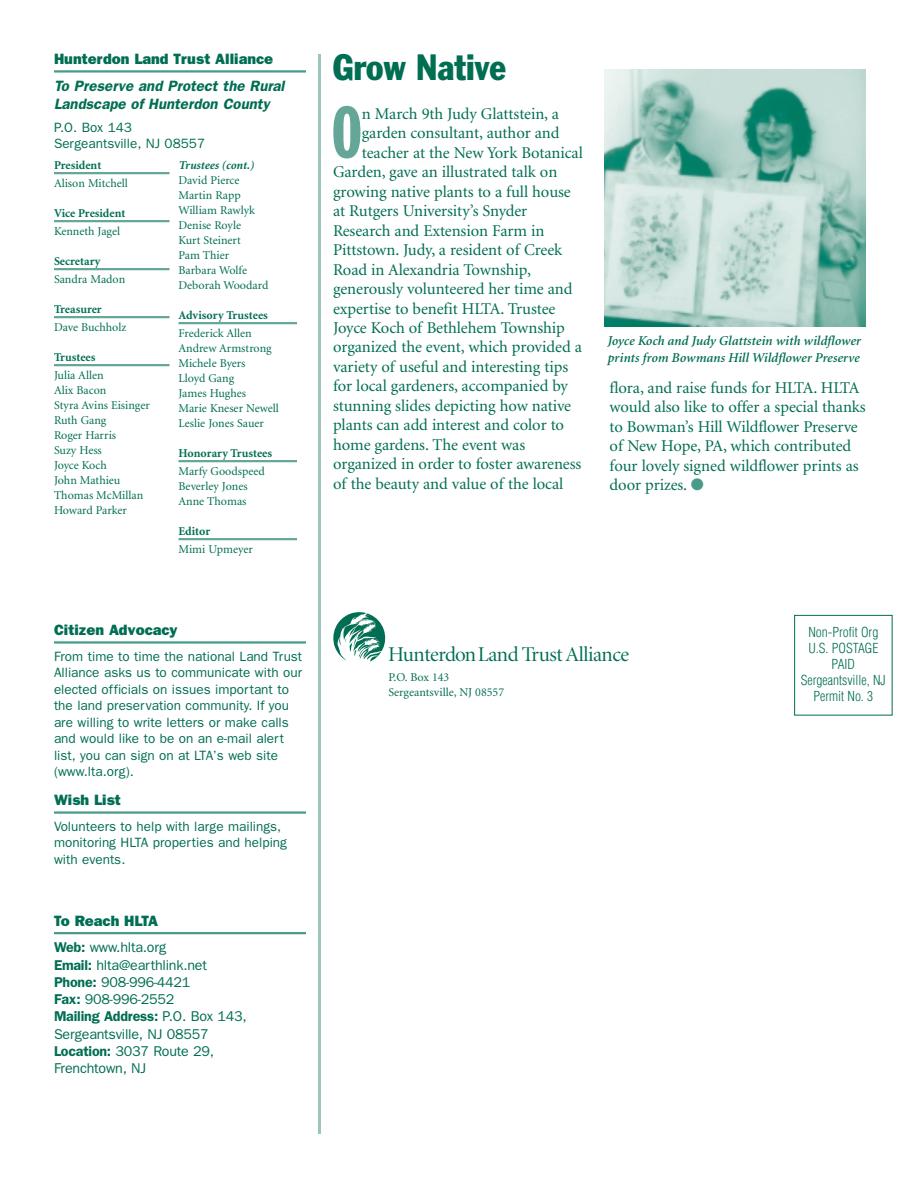
<style>
.page{position:relative;width:918px;height:1188px;background:#fff}
.page>*{position:absolute;margin:0;border:0;box-sizing:border-box;transform-origin:0 0}
.t1{font:71.1px "Franklin Gothic Extra Cond";color:#64a798}
.t2{font:condensed 36px "Franklin Gothic";color:#006e53}
.t3{font:21px "Minion Display";letter-spacing:-.02em;color:#006e53}
.t4{font:16.5px/19.5px "Minion";letter-spacing:-.005em;color:#006e53}
.t5{font:800 15px "Franklin Gothic";color:#006e53}
.t6{font:italic 600 15px/18px "Franklin Gothic";color:#006e53}
.t7{font:14.25px/17.2px "Franklin Gothic";letter-spacing:-.015em;color:#006e53}
.t8{font:13.5px/16.5px "Franklin Gothic";color:#006e53}
.t9{font:italic 600 13.5px/16.2px "Minion";color:#006e53}
.t10{font:300 condensed 13.5px/16.2px "Helvetica";color:#006e53;text-align:center}
.t11{font:12px/15px "Minion";color:#006e53}
.t12{font:700 12px "Minion";color:#006e53}
.t13{font:italic 700 12px "Minion";color:#006e53}
.s1{font-weight:600}
.s2{color:#489b88}
</style>
<div class="page">
<hr style="left:318px;top:54px;width:3px;height:1080px;background:#9dc5bb">
<hr style="left:54px;top:70px;width:252px;height:3px;background:#489b88">
<svg style="left:333px;top:612px;width:53px;height:50px"></svg>
<hr style="left:54px;top:172px;width:116px;height:2px;background:#64a798">
<hr style="left:54px;top:220px;width:116px;height:2px;background:#64a798">
<hr style="left:54px;top:268px;width:116px;height:2px;background:#64a798">
<hr style="left:54px;top:316px;width:116px;height:2px;background:#64a798">
<hr style="left:54px;top:364px;width:116px;height:2px;background:#64a798">
<hr style="left:178px;top:322px;width:119px;height:2px;background:#64a798">
<hr style="left:178px;top:460px;width:119px;height:2px;background:#64a798">
<hr style="left:178px;top:538px;width:119px;height:2px;background:#64a798">
<div style="left:794px;top:615px;width:98px;height:101px;border:1px solid #006e53"></div>
<hr style="left:54px;top:641px;width:252px;height:3px;background:#489b88">
<hr style="left:54px;top:811px;width:252px;height:3px;background:#489b88">
<hr style="left:54px;top:932px;width:252px;height:2px;background:#489b88">
<img style="left:605px;top:69px;width:260px;height:258px">
<p class="t5" style="left:54px;top:54px;width:221px">Hunterdon Land Trust Alliance</p>
<p class="t6" style="left:54px;top:78px;width:232px">To Preserve and Protect the Rural<br>Landscape of Hunterdon County</p>
<p class="t8" style="left:54px;top:120px;width:153px">P.O. Box 143<br>Sergeantsville, NJ 08557</p>
<p class="t12" style="left:54px;top:160px;width:49px">President</p>
<p class="t11" style="left:54px;top:177px;width:75px">Alison Mitchell</p>
<p class="t12" style="left:54px;top:208px;width:73px">Vice President</p>
<p class="t11" style="left:54px;top:225px;width:68px">Kenneth Jagel</p>
<p class="t12" style="left:54px;top:256px;width:48px">Secretary</p>
<p class="t11" style="left:54px;top:273px;width:73px">Sandra Madon</p>
<p class="t12" style="left:54px;top:304px;width:49px">Treasurer</p>
<p class="t11" style="left:54px;top:321px;width:74px">Dave Buchholz</p>
<p class="t12" style="left:54px;top:352px;width:43px">Trustees</p>
<p class="t11" style="left:54px;top:369px;width:97px">Julia Allen<br>Alix Bacon<br>Styra Avins Eisinger<br>Ruth Gang<br>Roger Harris<br>Suzy Hess<br>Joyce Koch<br>John Mathieu<br>Thomas McMillan<br>Howard Parker</p>
<p class="t13" style="left:178px;top:160px;width:77px">Trustees (cont.)</p>
<p class="t11" style="left:178px;top:174px;width:91px">David Pierce<br>Martin Rapp<br>William Rawlyk<br>Denise Royle<br>Kurt Steinert<br>Pam Thier<br>Barbara Wolfe<br>Deborah Woodard</p>
<p class="t12" style="left:178px;top:310px;width:91px">Advisory Trustees</p>
<p class="t11" style="left:178px;top:327px;width:102px">Frederick Allen<br>Andrew Armstrong<br>Michele Byers<br>Lloyd Gang<br>James Hughes<br>Marie Kneser Newell<br>Leslie Jones Sauer</p>
<p class="t12" style="left:178px;top:448px;width:95px">Honorary Trustees</p>
<p class="t11" style="left:178px;top:465px;width:88px">Marfy Goodspeed<br>Beverley Jones<br>Anne Thomas</p>
<p class="t12" style="left:178px;top:526px;width:33px">Editor</p>
<p class="t11" style="left:178px;top:543px;width:76px">Mimi Upmeyer</p>
<p class="t5" style="left:54px;top:625px;width:125px">Citizen Advocacy</p>
<p class="t8" style="left:54px;top:649px;width:250px">From time to time the national Land Trust Alliance asks us to communicate with our elected officials on issues important to the land preservation community. If you are willing to write letters or make calls and would like to be on an e-mail alert list, you can sign on at LTA’s web site (www.lta.org).</p>
<p class="t5" style="left:54px;top:795px;width:68px">Wish List</p>
<p class="t8" style="left:54px;top:819px;width:234px">Volunteers to help with large mailings, monitoring HLTA properties and helping with events.</p>
<p class="t5" style="left:54px;top:916px;width:105px">To Reach HLTA</p>
<p class="t7" style="left:54px;top:940px;width:194px"><span class="s1">Web:</span> www.hlta.org<br><span class="s1">Email:</span> hlta@earthlink.net<br><span class="s1">Phone:</span> 908-996-4421<br><span class="s1">Fax:</span> 908-996-2552<br><span class="s1">Mailing Address:</span> P.O. Box 143,<br>Sergeantsville, NJ 08557<br><span class="s1">Location:</span> 3037 Route 29,<br>Frenchtown, NJ</p>
<h2 class="t2" style="left:333px;top:54px;width:175px">Grow Native</h2>
<h1 class="t1" style="left:332px;top:107px;width:32px">O</h1>
<p class="t4" style="left:362px;top:105px;width:199px">n March 9th Judy Glattstein, a</p>
<p class="t4" style="left:362px;top:124px;width:199px">garden consultant, author and</p>
<p class="t4" style="left:362px;top:144px;width:223px">teacher at the New York Botanical</p>
<p class="t4" style="left:333px;top:163px;width:226px">Garden, gave an illustrated talk on</p>
<p class="t4" style="left:333px;top:183px;width:239px">growing native plants to a full house</p>
<p class="t4" style="left:333px;top:202px;width:196px">at Rutgers University’s Snyder</p>
<p class="t4" style="left:333px;top:222px;width:213px">Research and Extension Farm in</p>
<p class="t4" style="left:333px;top:241px;width:231px">Pittstown. Judy, a resident of Creek</p>
<p class="t4" style="left:333px;top:261px;width:200px">Road in Alexandria Township,</p>
<p class="t4" style="left:333px;top:280px;width:241px">generously volunteered her time and</p>
<p class="t4" style="left:333px;top:300px;width:224px">expertise to benefit HLTA. Trustee</p>
<p class="t4" style="left:333px;top:319px;width:233px">Joyce Koch of Bethlehem Township</p>
<p class="t4" style="left:333px;top:339px;width:250px">organized the event, which provided a</p>
<p class="t4" style="left:333px;top:358px;width:237px">variety of useful and interesting tips</p>
<p class="t4" style="left:333px;top:378px;width:236px">for local gardeners, accompanied by</p>
<p class="t4" style="left:333px;top:397px;width:240px">stunning slides depicting how native</p>
<p class="t4" style="left:333px;top:417px;width:233px">plants can add interest and color to</p>
<p class="t4" style="left:333px;top:436px;width:194px">home gardens. The event was</p>
<p class="t4" style="left:333px;top:456px;width:250px">organized in order to foster awareness</p>
<p class="t4" style="left:333px;top:475px;width:232px">of the beauty and value of the local</p>
<p class="t9" style="left:607px;top:334px;width:255px">Joyce Koch and Judy Glattstein with wildflower prints from Bowmans Hill Wildflower Preserve</p>
<p class="t4" style="left:610px;top:379px;width:258px">flora, and raise funds for HLTA. HLTA would also like to offer a special thanks to Bowman’s Hill Wildflower Preserve of New Hope, PA, which contributed four lovely signed wildflower prints as door prizes. <span class="s2">●</span></p>
<p class="t3" style="left:388px;top:646px;width:243px">Hunterdon Land Trust Alliance</p>
<p class="t11" style="left:388px;top:671px;width:117px">P.O. Box 143<br>Sergeantsville, NJ 08557</p>
<p class="t10" style="left:801px;top:625px;width:87px">Non-Profit Org<br>U.S. POSTAGE<br>PAID<br>Sergeantsville, NJ<br>Permit No. 3</p>
</div>
